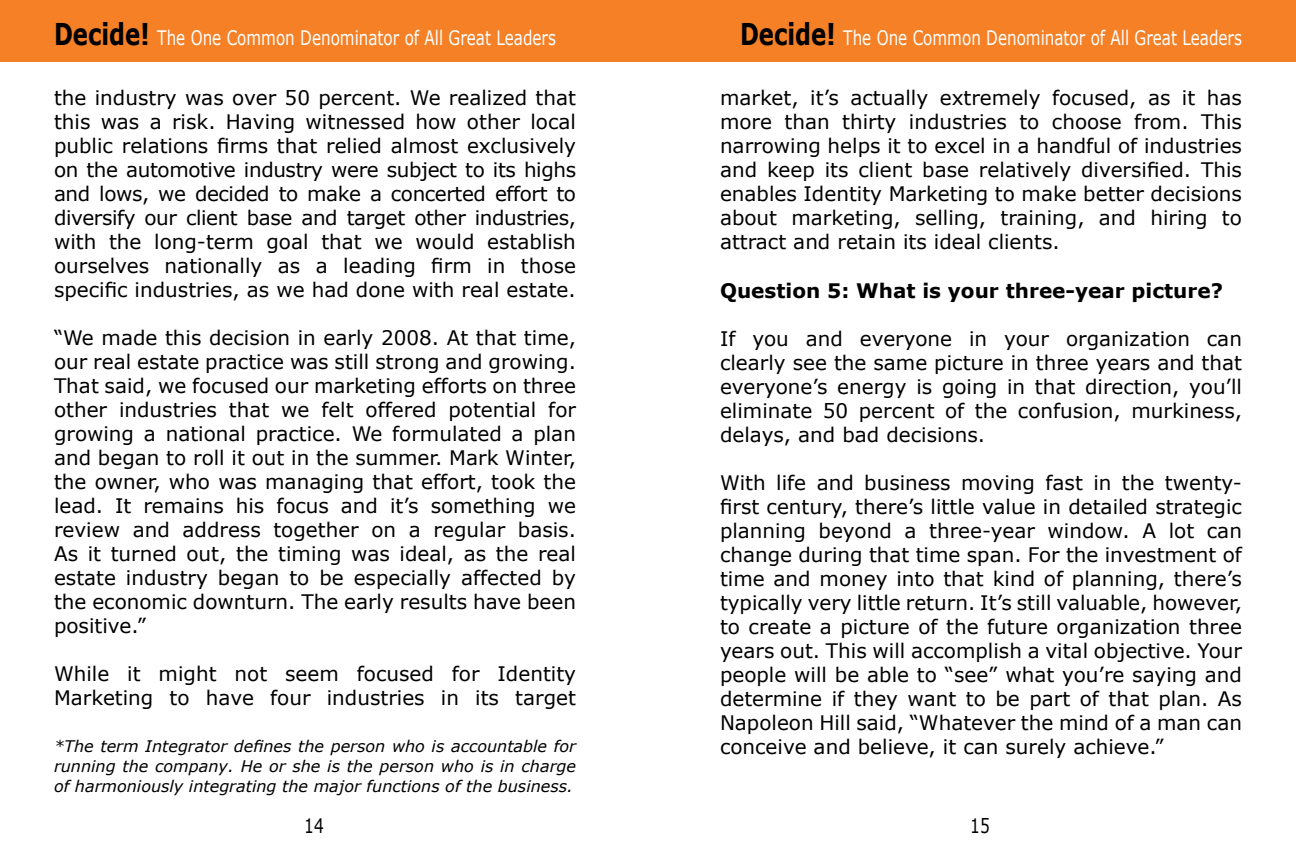
<style>
.page{position:relative;width:1296px;height:864px;background:#fff}
.page>*{position:absolute;margin:0;border:0;box-sizing:border-box;transform-origin:0 0}
.t1{font:20px/24px "Verdana";color:#000;text-align:justify}
.t2{font:20px "Verdana";color:#fff;scale:.76 1}
.t3{font:700 20px "Verdana";color:#000}
.t4{font:20px "Verdana";color:#000;scale:.77 1}
.t5{font:italic 16px/20px "Verdana";color:#000;text-align:justify}
.s1{font-weight:700;font-size:30px;color:#000}
</style>
<div class="page">
<div style="left:0;top:0;width:666px;height:62px;background:#f58025"></div>
<div style="left:630px;top:0;width:666px;height:62px;background:#f58025"></div>
<p class="t2" style="left:54px;top:25px;width:662px"><span class="s1">Decide!</span> The One Common Denominator of All Great Leaders</p>
<p class="t2" style="left:740px;top:25px;width:662px"><span class="s1">Decide!</span> The One Common Denominator of All Great Leaders</p>
<p class="t1" style="left:54px;top:86px;width:524px">the industry was over 50 percent. We realized that this was a risk. Having witnessed how other local public relations firms that relied almost exclusively on the automotive industry were subject to its highs and lows, we decided to make a concerted effort to diversify our client base and target other industries, with the long-term goal that we would establish ourselves nationally as a leading firm in those specific industries, as we had done with real estate.</p>
<p class="t1" style="left:54px;top:326px;width:524px">“We made this decision in early 2008. At that time, our real estate practice was still strong and growing.<br>That said, we focused our marketing efforts on three other industries that we felt offered potential for growing a national practice. We formulated a plan and began to roll it out in the summer. Mark Winter, the owner, who was managing that effort, took the lead. It remains his focus and it’s something we review and address together on a regular basis.<br>As it turned out, the timing was ideal, as the real estate industry began to be especially affected by the economic downturn. The early results have been positive.”</p>
<p class="t1" style="left:54px;top:662px;width:524px">While it might not seem focused for Identity<br>Marketing to have four industries in its target</p>
<p class="t5" style="left:54px;top:737px;width:524px">*The term Integrator defines the person who is accountable for running the company. He or she is the person who is in charge of harmoniously integrating the major functions of the business.</p>
<p class="t1" style="left:720px;top:86px;width:524px">market, it’s actually extremely focused, as it has more than thirty industries to choose from. This narrowing helps it to excel in a handful of industries and keep its client base relatively diversified. This enables Identity Marketing to make better decisions about marketing, selling, training, and hiring to attract and retain its ideal clients.</p>
<p class="t3" style="left:720px;top:277px;width:505px">Question 5: What is your three-year picture?</p>
<p class="t1" style="left:720px;top:327px;width:524px">If you and everyone in your organization can clearly see the same picture in three years and that everyone’s energy is going in that direction, you’ll eliminate 50 percent of the confusion, murkiness, delays, and bad decisions.</p>
<p class="t1" style="left:720px;top:471px;width:524px">With life and business moving fast in the twenty&shy;first century, there’s little value in detailed strategic planning beyond a three-year window. A lot can change during that time span. For the investment of time and money into that kind of planning, there’s typically very little return. It’s still valuable, however, to create a picture of the future organization three years out. This will accomplish a vital objective. Your people will be able to “see” what you’re saying and determine if they want to be part of that plan. As Napoleon Hill said, “Whatever the mind of a man can conceive and believe, it can surely achieve.”</p>
<p class="t4" style="left:304px;top:813px;width:27px">14</p>
<p class="t4" style="left:970px;top:813px;width:27px">15</p>
</div>
